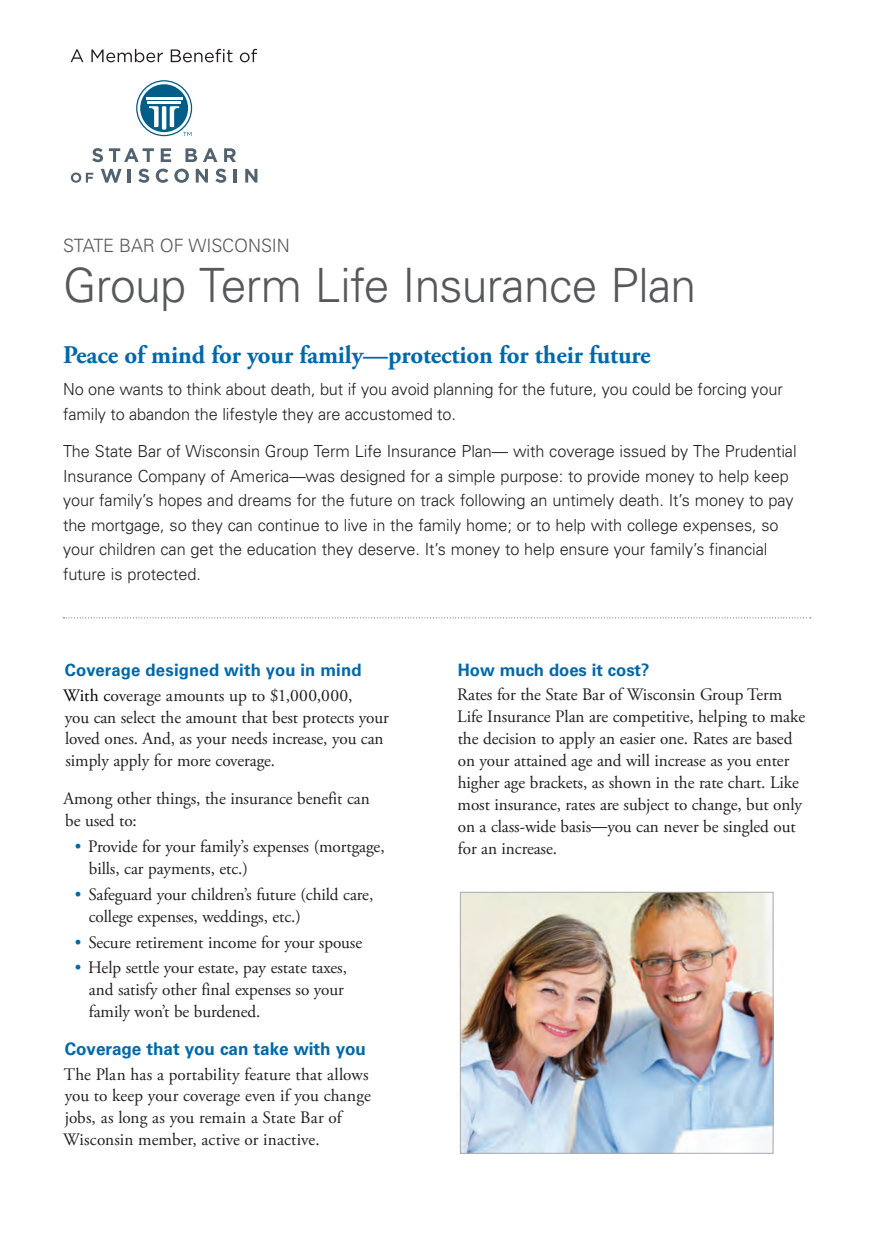
<style>
.page{position:relative;width:882px;height:1260px;background:#fff}
.page>*{position:absolute;margin:0;border:0;box-sizing:border-box;transform-origin:0 0}
.t1{font:300 47.25px "Univers";letter-spacing:-.015em;color:#57585a}
.t2{font:700 25.38px "Adobe Garamond Pro";letter-spacing:-.005em;color:#0068a9}
.t3{font:300 18.38px "Univers";letter-spacing:-.005em;color:#57585a}
.t4{font:17.5px/21.9px "Adobe Garamond Pro";letter-spacing:-.005em;color:#231f20}
.t5{font:700 17.5px "Univers";letter-spacing:-.005em;color:#0068a9}
.t6{font:700 17.15px "Univers";letter-spacing:.005em;color:#0068a9}
.t7{font:300 16.62px/24.5px "Univers";letter-spacing:-.005em;color:#231f20}
.s1{color:#000}
.s2{color:#0068a9}
.s3{font-family:"Univers";font-weight:300;font-size:16.62px}
</style>
<div class="page">
<svg style="left:63px;top:617px;width:748px;height:1px"></svg>
<svg style="left:92px;top:148px;width:11px;height:14px"></svg>
<svg style="left:109px;top:148px;width:45px;height:14px"></svg>
<svg style="left:161px;top:148px;width:10px;height:14px"></svg>
<svg style="left:185px;top:148px;width:12px;height:14px"></svg>
<svg style="left:203px;top:148px;width:14px;height:14px"></svg>
<svg style="left:224px;top:148px;width:12px;height:14px"></svg>
<svg style="left:71px;top:173px;width:22px;height:10px"></svg>
<svg style="left:101px;top:169px;width:21px;height:14px"></svg>
<hr style="left:128px;top:169px;width:3px;height:14px;background:#52626f">
<svg style="left:138px;top:169px;width:11px;height:14px"></svg>
<svg style="left:156px;top:169px;width:12px;height:14px"></svg>
<svg style="left:174px;top:169px;width:15px;height:14px"></svg>
<svg style="left:196px;top:169px;width:12px;height:14px"></svg>
<svg style="left:215px;top:169px;width:11px;height:14px"></svg>
<hr style="left:234px;top:169px;width:3px;height:14px;background:#52626f">
<svg style="left:245px;top:169px;width:12px;height:14px"></svg>
<svg style="left:136px;top:80px;width:56px;height:56px"></svg>
<svg style="left:71px;top:49px;width:12px;height:13px"></svg>
<svg style="left:91px;top:49px;width:72px;height:13px"></svg>
<svg style="left:171px;top:49px;width:62px;height:13px"></svg>
<svg style="left:240px;top:49px;width:17px;height:13px"></svg>
<img style="left:462px;top:894px;width:309px;height:258px">
<div style="left:460px;top:892px;width:313px;height:262px;border:1px solid #a8a9ad"></div>
<p class="t3" style="left:63px;top:234px;width:228px">STATE BAR OF WISCONSIN</p>
<p class="t1" style="left:63px;top:257px;width:635px">Group Term Life Insurance Plan</p>
<p class="t2" style="left:63px;top:340px;width:589px">Peace of mind for your family—protection for their future</p>
<p class="t7" style="left:63px;top:377px;width:721px">No one wants to think about death, but if you avoid planning for the future, you could be forcing your family to abandon the lifestyle they are accustomed to.</p>
<p class="t7" style="left:63px;top:439px;width:735px">The State Bar of Wisconsin Group Term Life Insurance Plan— with coverage issued by The Prudential Insurance Company of America—was designed for a simple purpose: to provide money to help keep your family’s hopes and dreams for the future on track following an untimely death. It’s money to pay the mortgage, so they can continue to live in the family home; or to help with college expenses, so your children can get the education they deserve. It’s money to help ensure your family’s financial future is protected.</p>
<p class="t6" style="left:65px;top:660px;width:298px">Coverage designed with you in mind</p>
<p class="t4" style="left:63px;top:685px;width:327px"><span class="s1">With c</span>overage amounts up to $1,000,000,<br>you can select the amount that best protects your loved ones. And, as your needs increase, you can simply apply for more coverage.</p>
<p class="t4" style="left:64px;top:788px;width:308px">Among other things, the insurance benefit can be used to:</p>
<p class="t4" style="left:89px;top:836px;width:297px;text-indent:-14px"><span class="s2">•</span> Provide for your family’s expenses (mortgage, bills, car payments, etc.)</p>
<p class="t4" style="left:89px;top:884px;width:286px;text-indent:-14px"><span class="s2">•</span> Safeguard your children’s future (child care, college expenses, weddings, etc.)</p>
<p class="t4" style="left:75px;top:932px;width:289px"><span class="s2">•</span> Secure retirement income for your spouse</p>
<p class="t4" style="left:89px;top:958px;width:260px;text-indent:-14px"><span class="s2">•</span> Help settle your estate, pay estate taxes, and satisfy other final expenses so your family won’t be burdened.</p>
<p class="t5" style="left:65px;top:1038px;width:303px">Coverage that you can take with you</p>
<p class="t4" style="left:64px;top:1064px;width:306px">The Plan has a portability feature that allows</p>
<p class="t4" style="left:65px;top:1086px;width:308px">you to keep your coverage even if you change</p>
<p class="t4" style="left:63px;top:1107px;width:280px">jobs, as long as you remain a State Bar of<br>Wisconsin member, active or inactive.</p>
<p class="t6" style="left:458px;top:660px;width:193px">How much does it cost?</p>
<p class="t4" style="left:457px;top:684px;width:349px">Rates for the State Bar of Wisconsin Group Term Life Insurance Plan are competitive, helping to make the decision to apply an easier one. Rates are based on your attained age and will increase as you enter higher age brackets, as shown in the rate chart. Like most insurance, rates are subject to change, but only on a class-wide basis<span class="s3">—</span>you can never be singled out for an increase.</p>
</div>
